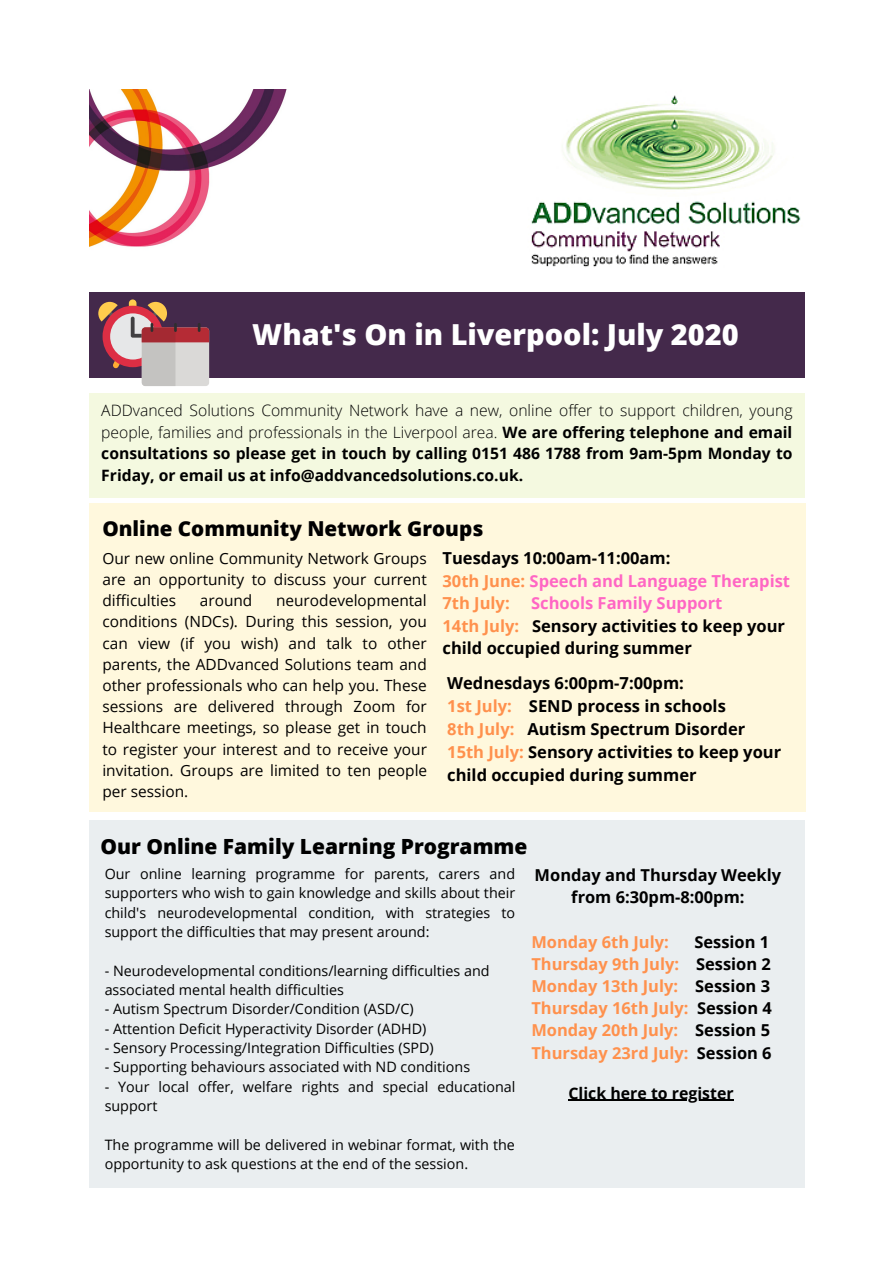
<style>
.page{position:relative;width:894px;height:1264px;background:#fff}
.page>*{position:absolute;margin:0;border:0;box-sizing:border-box;transform-origin:0 0}
.t1{font:800 28.95px "Open Sans";color:#fff}
.t2{font:800 20.85px "Open Sans";color:#000}
.t3{font:800 20.55px "Open Sans";color:#000}
.t4{font:700 16.5px/23px "Open Sans";color:#000}
.t5{font:700 16.5px/22.2px "Open Sans";color:#ff914d}
.t6{font:700 16.5px/22.5px "Open Sans";color:#ff66c4}
.t7{font:700 15.9px "Open Sans";color:#000}
.t8{font:700 15.6px/21.6px "Open Sans";color:#000;text-align:justify}
.t9{font:15.45px/21.1px "Open Sans";color:#000;text-align:justify}
.t10{font:14.25px/19.4px "Open Sans";color:#000}
.s1{font-weight:300}
.s2{color:#000}
.s3{color:#ff914d}
.s4{color:#ff66c4}
</style>
<div class="page">
<img style="left:90px;top:90px;width:197px;height:157px">
<img style="left:531px;top:95px;width:270px;height:172px">
<div style="left:89px;top:292px;width:715px;height:85px;background:#44294b"></div>
<div style="left:129px;top:299px;width:7px;height:16px;background:#ffcc4d;border-radius:4px"></div>
<svg style="left:98px;top:302px;width:111px;height:84px"></svg>
<div style="left:89px;top:393px;width:716px;height:104px;background:#f4f9e0"></div>
<div style="left:89px;top:503px;width:716px;height:309px;background:#fff8dd"></div>
<div style="left:89px;top:819px;width:715px;height:368px;background:#eaeef0"></div>
<hr style="left:568px;top:1099px;width:165px;height:1px;background:#000">
<h1 class="t1" style="left:252px;top:314px;width:488px">What's On in Liverpool: July 2020</h1>
<p class="t8" style="left:101px;top:399px;width:692px"><span class="s1">ADDvanced Solutions Community Network have a new, online offer to support children, young people, families and professionals in the Liverpool area.</span> We are offering telephone and email consultations so please get in touch by calling 0151 486 1788 from 9am-5pm Monday to Friday, or email us at info@addvancedsolutions.co.uk.</p>
<h3 class="t3" style="left:102px;top:514px;width:382px">Online Community Network Groups</h3>
<p class="t9" style="left:102px;top:547px;width:326px">Our new online Community Network Groups are an opportunity to discuss your current difficulties</p>
<p class="t6" style="left:442px;top:546px;width:349px"><span class="s2">Tuesdays 10:00am-11:00am:<br></span><span class="s3">30th June:</span> Speech and Language Therapist<br><span class="s3">7th July:</span></p>
<p class="t9" style="left:102px;top:589px;width:326px;text-indent:173px">neurodevelopmental conditions (NDCs). During this session, you can view (if you wish) and talk to other parents, the ADDvanced Solutions team and other professionals who can help you. These sessions are delivered through Zoom for Healthcare meetings, so please get in touch to register your interest and to receive your invitation. Groups are limited to ten people per session.</p>
<p class="t9" style="left:200px;top:589px;width:54px">around</p>
<p class="t4" style="left:442px;top:591px;width:344px;line-height:22.5px;text-indent:89px"><span class="s4">Schools Family Support<br></span><span class="s3">14th July:</span> Sensory activities to keep your child occupied during summer</p>
<p class="t4" style="left:447px;top:671px;width:335px">Wednesdays 6:00pm-7:00pm:<br><span class="s3">1st July:</span> SEND process in schools<br><span class="s3">8th July:</span> Autism Spectrum Disorder <span class="s3">15th July:</span> Sensory activities to keep your child occupied during summer</p>
<h2 class="t2" style="left:100px;top:831px;width:428px">Our Online Family Learning Programme</h2>
<p class="t10" style="left:105px;top:863px;width:412px;text-align:justify">Our online learning programme for parents, carers and supporters who wish to gain knowledge and skills about their child's neurodevelopmental condition, with strategies to support the difficulties that may present around:</p>
<p class="t10" style="left:105px;top:960px;width:386px">- Neurodevelopmental conditions/learning difficulties and associated mental health difficulties</p>
<p class="t10" style="left:105px;top:999px;width:310px">- Autism Spectrum Disorder/Condition (ASD/C)</p>
<p class="t10" style="left:105px;top:1018px;width:323px">- Attention Deficit Hyperactivity Disorder (ADHD)</p>
<p class="t10" style="left:105px;top:1037px;width:330px">- Sensory Processing/Integration Difficulties (SPD)</p>
<p class="t10" style="left:105px;top:1057px;width:367px">- Supporting behaviours associated with ND conditions</p>
<p class="t10" style="left:105px;top:1076px;width:412px">- Your local offer, welfare rights and special educational support</p>
<p class="t10" style="left:105px;top:1134px;width:411px">The programme will be delivered in webinar format, with the opportunity to ask questions at the end of the session.</p>
<p class="t4" style="left:534px;top:863px;width:248px;line-height:22.2px;text-align:center">Monday and Thursday Weekly from 6:30pm-8:00pm:</p>
<p class="t5" style="left:531px;top:930px;width:139px">Monday 6th July:</p>
<p class="t5" style="left:531px;top:930px;width:242px;text-indent:163px"><span class="s2">Session 1<br></span>Thursday 9th July: <span class="s2">Session 2<br></span>Monday 13th July: <span class="s2">Session 3<br></span>Thursday 16th July: <span class="s2">Session 4<br></span>Monday 20th July: <span class="s2">Session 5<br></span>Thursday 23rd July: <span class="s2">Session 6</span></p>
<p class="t7" style="left:568px;top:1081px;width:167px">Click here to register</p>
</div>
